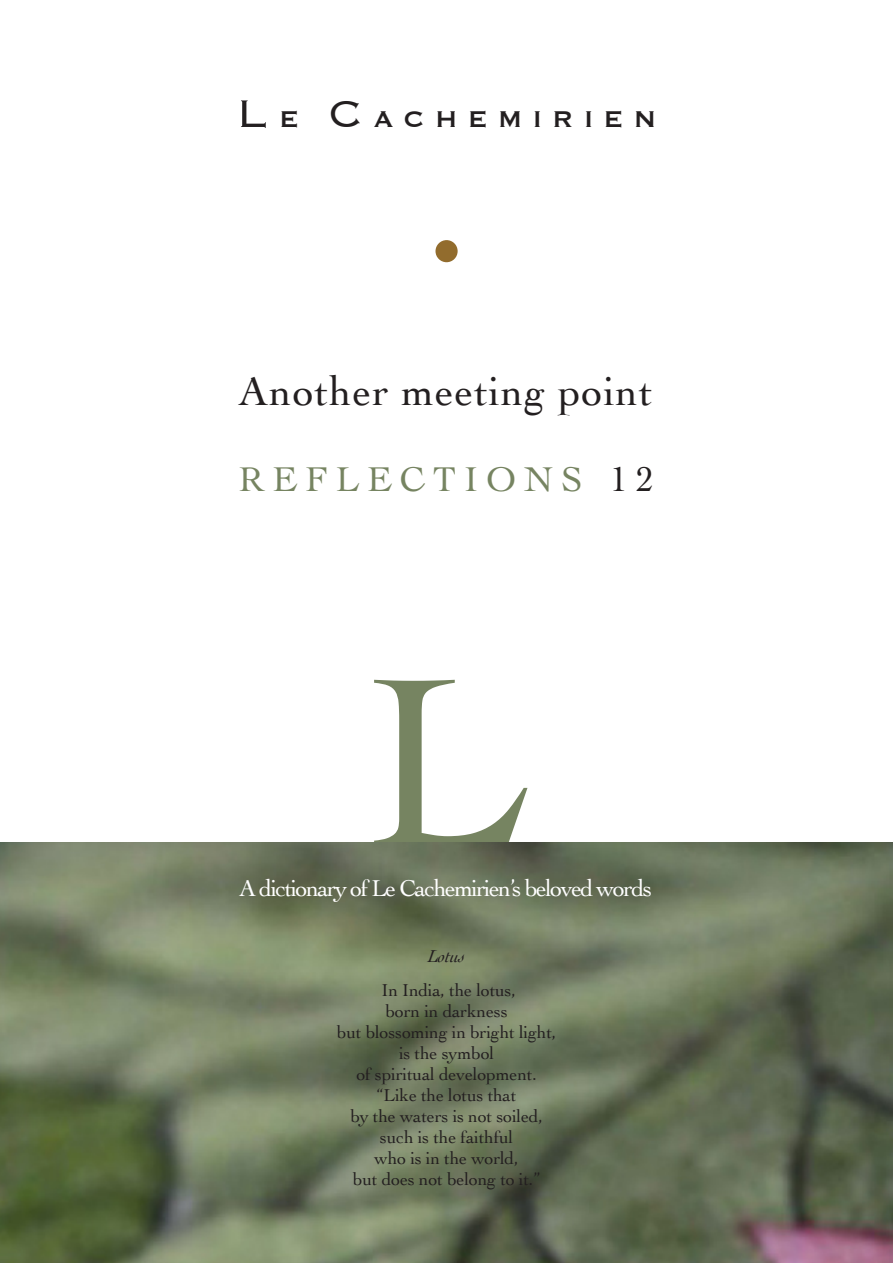
<style>
.page{position:relative;width:893px;height:1263px;background:#fff}
.page>*{position:absolute;margin:0;border:0;box-sizing:border-box;transform-origin:0 0}
.t1{font:249px "Cochin";color:#768461}
.t2{font:42px "Cochin";letter-spacing:.025em;color:#231f20}
.t3{font:36px "Cochin";letter-spacing:.22em;color:#768461}
.t4{font:29.7px "Copperplate";color:#231f20}
.t5{font:24px "Cochin";letter-spacing:-.06em;color:#fff}
.t6{font:18px "Cochin";letter-spacing:-.01em;color:#231f20}
.t7{font:italic 18px "Cochin";letter-spacing:-.01em;color:#231f20}
.s1{font-weight:300;font-size:50.4px}
.s2{font-weight:300;font-size:49.05px}
.s3{color:#231f20}
</style>
<div class="page">
<img style="left:0;top:842px;width:893px;height:421px">
<div style="left:435px;top:240px;width:23px;height:22px;background:#926c2d;border-radius:50%"></div>
<p class="t4" style="left:236px;top:100px;width:422px"><span class="s1">L</span> E <span class="s2">C</span> A C H E M I R I E N</p>
<p class="t2" style="left:239px;top:368px;width:415px">Another meeting point</p>
<p class="t3" style="left:239px;top:458px;width:417px">REFLECTIONS <span class="s3">12</span></p>
<p class="t1" style="left:365px;top:619px;width:163px">L</p>
<p class="t5" style="left:239px;top:875px;width:414px">A dictionary of Le Cachemirien’s beloved words</p>
<p class="t7" style="left:428px;top:946px;width:38px">Lotus</p>
<p class="t6" style="left:382px;top:980px;width:136px">In India, the lotus,</p>
<p class="t6" style="left:385px;top:1001px;width:124px">born in darkness</p>
<p class="t6" style="left:337px;top:1022px;width:221px">but blossoming in bright light,</p>
<p class="t6" style="left:399px;top:1043px;width:97px">is the symbol</p>
<p class="t6" style="left:356px;top:1064px;width:182px">of spiritual development.</p>
<p class="t6" style="left:377px;top:1085px;width:141px">“Like the lotus that</p>
<p class="t6" style="left:350px;top:1106px;width:194px">by the waters is not soiled,</p>
<p class="t6" style="left:380px;top:1127px;width:135px">such is the faithful</p>
<p class="t6" style="left:375px;top:1148px;width:146px">who is in the world,</p>
<p class="t6" style="left:353px;top:1169px;width:189px">but does not belong to it.”</p>
</div>
